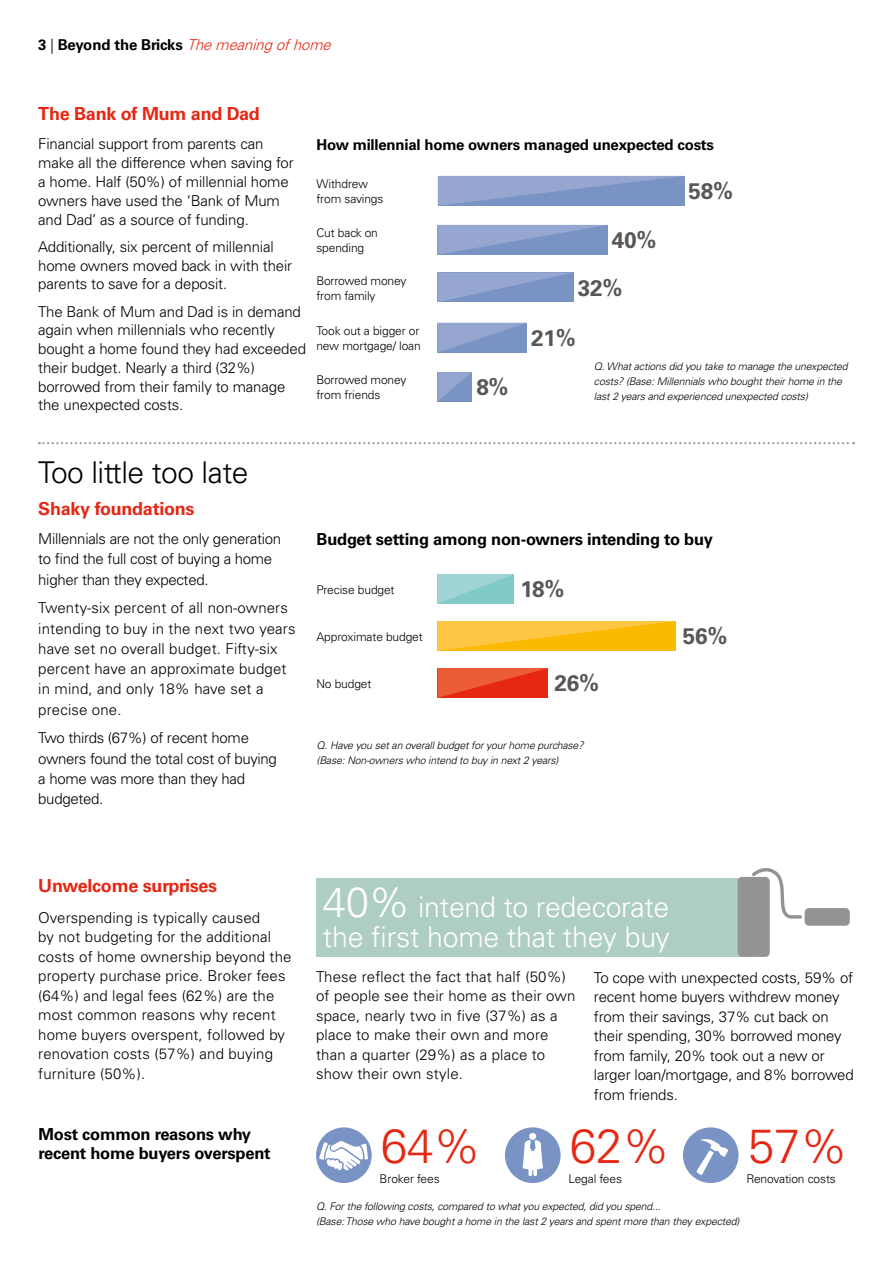
<style>
.page{position:relative;width:893px;height:1263px;background:#fff}
.page>*{position:absolute;margin:0;border:0;box-sizing:border-box;transform-origin:0 0}
.t1{font:300 48px "Univers LT";color:#e52713}
.t2{font:300 30px "Univers LT";letter-spacing:-.015em;color:#000}
.t3{font:300 28.5px/30px "Univers LT";letter-spacing:-.01em;color:#fff}
.t4{font:700 22.5px "Univers LT";letter-spacing:-.01em;color:#575756}
.t5{font:700 18px "Univers LT";letter-spacing:-.015em;color:#e52713}
.t6{font:700 16.5px/19.5px "Univers LT";letter-spacing:-.015em;color:#000}
.t7{font:300 15px/18.8px "Univers LT";letter-spacing:-.01em;color:#000}
.t8{font:300 15px/19.5px "Univers LT";letter-spacing:.01em;color:#000}
.t9{font:700 15px "Univers LT";letter-spacing:-.015em;color:#000}
.t10{font:300 12px/15px "Univers LT";letter-spacing:-.01em;color:#000}
.t11{font:italic 300 10.5px/15px "Univers LT";letter-spacing:-.015em;color:#000}
.s1{font-weight:300}
.s2{font-weight:300;font-style:italic;color:#e52713}
.s3{font-size:42px}
</style>
<div class="page">
<svg style="left:438px;top:323px;width:89px;height:29px;background:#879dcb"></svg>
<svg style="left:437px;top:574px;width:77px;height:30px;background:#91cfce"></svg>
<svg style="left:438px;top:176px;width:246px;height:30px;background:#879cca"></svg>
<svg style="left:438px;top:225px;width:170px;height:30px;background:#879cca"></svg>
<svg style="left:437px;top:272px;width:137px;height:30px;background:#879cca"></svg>
<svg style="left:438px;top:372px;width:34px;height:30px"></svg>
<svg style="left:437px;top:621px;width:239px;height:30px;background:#fbc021"></svg>
<svg style="left:437px;top:668px;width:111px;height:30px;background:#e74124"></svg>
<div style="left:316px;top:878px;width:432px;height:79px;background:#aecec1"></div>
<div style="left:738px;top:877px;width:32px;height:80px;background:#949393;border-radius:4px"></div>
<div style="left:805px;top:908px;width:45px;height:18px;background:#949393;border-radius:4px"></div>
<svg style="left:752px;top:868px;width:50px;height:51px"></svg>
<div style="left:316px;top:1127px;width:56px;height:56px;background:#7a93c5;border-radius:50%"></div>
<svg style="left:39px;top:442px;width:815px;height:2px"></svg>
<div style="left:505px;top:1127px;width:56px;height:56px;background:#7a93c5;border-radius:50%"></div>
<div style="left:529px;top:1133px;width:7px;height:7px;background:#fff;border-radius:50%"></div>
<svg style="left:522px;top:1140px;width:21px;height:36px"></svg>
<svg style="left:319px;top:1141px;width:49px;height:30px"></svg>
<div style="left:683px;top:1127px;width:55px;height:56px;background:#7a93c5;border-radius:50%"></div>
<svg style="left:696px;top:1139px;width:32px;height:36px"></svg>
<p class="t9" style="left:38px;top:36px;width:299px">3 <span class="s1">|</span> B eyo n d t h e B ri c ks <span class="s2">Themeaningofhome</span></p>
<p class="t5" style="left:38px;top:103px;width:223px">The Bank of Mum and Dad</p>
<p class="t7" style="left:38px;top:135px;width:257px">Financial support from parents can make all the difference when saving for a home. Half (50%) of millennial home owners have used the ‘Bank of Mum and Dad’ as a source of funding.</p>
<p class="t7" style="left:38px;top:237px;width:256px">Additionally, six percent of millennial home owners moved back in with their parents to save for a deposit.</p>
<p class="t7" style="left:38px;top:302px;width:269px">The Bank of Mum and Dad is in demand again when millennials who recently bought a home found they had exceeded their budget. Nearly a third (32%) borrowed from their family to manage the unexpected costs.</p>
<p class="t9" style="left:316px;top:136px;width:399px">How millennial home owners managed unexpected costs</p>
<p class="t10" style="left:316px;top:176px;width:69px">Withdrew from savings</p>
<h3 class="t4" style="left:689px;top:178px;width:46px">58%</h3>
<p class="t10" style="left:316px;top:225px;width:63px">Cut back on spending</p>
<h3 class="t4" style="left:612px;top:227px;width:46px">40%</h3>
<p class="t10" style="left:316px;top:273px;width:92px">Borrowed money from family</p>
<h3 class="t4" style="left:578px;top:275px;width:46px">32%</h3>
<p class="t10" style="left:316px;top:323px;width:106px">Took out a bigger or new mortgage/ loan</p>
<h3 class="t4" style="left:531px;top:325px;width:46px">21%</h3>
<p class="t10" style="left:316px;top:372px;width:92px">Borrowed money from friends</p>
<h3 class="t4" style="left:476px;top:374px;width:34px">8%</h3>
<p class="t11" style="left:594px;top:358px;width:255px">Q. What actions did you take to manage the unexpected costs? (Base: Millennials who bought their home in the last 2 years and experienced unexpected costs)</p>
<h2 class="t2" style="left:38px;top:454px;width:212px">Too little too late</h2>
<p class="t5" style="left:38px;top:498px;width:158px">Shaky foundations</p>
<p class="t7" style="left:38px;top:529px;width:244px;line-height:20.2px">Millennials are not the only generation to find the full cost of buying a home higher than they expected.</p>
<p class="t8" style="left:38px;top:598px;width:259px;line-height:20.2px">Twenty-six percent of all non-owners intending to buy in the next two years have set no overall budget. Fifty-six percent have an approximate budget in mind, and only 18% have set a precise one.</p>
<p class="t7" style="left:38px;top:728px;width:240px;line-height:20.2px">Two thirds (67%) of recent home owners found the total cost of buying a home was more than they had budgeted.</p>
<p class="t6" style="left:317px;top:529px;width:398px">Budget setting among non-owners intending to buy</p>
<p class="t10" style="left:316px;top:582px;width:80px">Precise budget</p>
<h3 class="t4" style="left:520px;top:576px;width:46px">18%</h3>
<p class="t10" style="left:316px;top:629px;width:108px">Approximate budget</p>
<h3 class="t4" style="left:683px;top:623px;width:46px">56%</h3>
<p class="t10" style="left:316px;top:676px;width:57px">No budget</p>
<h3 class="t4" style="left:554px;top:670px;width:46px">26%</h3>
<p class="t11" style="left:317px;top:737px;width:268px">Q. Have you set an overall budget for your home purchase? (Base: Non-owners who intend to buy in next 2 years)</p>
<p class="t5" style="left:38px;top:875px;width:181px">Unwelcome surprises</p>
<p class="t8" style="left:38px;top:908px;width:255px">Overspending is typically caused<br>by not budgeting for the additional costs of home ownership beyond the property purchase price. Broker fees (64%) and legal fees (62%) are the most common reasons why recent home buyers overspent, followed by renovation costs (57%) and buying furniture (50%).</p>
<p class="t6" style="left:39px;top:1124px;width:234px">Most common reasons why recent home buyers overspent</p>
<h3 class="t3" style="left:323px;top:892px;width:348px"><span class="s3">40%</span> intend to redecorate the first home that they buy</h3>
<p class="t8" style="left:316px;top:966px;width:261px">These reflect the fact that half (50%) of people see their home as their own space, nearly two in five (37%) as a place to make their own and more than a quarter (29%) as a place to show their own style.</p>
<p class="t7" style="left:594px;top:968px;width:261px;line-height:19.5px">To cope with unexpected costs, 59% of recent home buyers withdrew money from their savings, 37% cut back on their spending, 30% borrowed money from family, 20% took out a new or larger loan/mortgage, and 8% borrowed from friends.</p>
<h1 class="t1" style="left:381px;top:1116px;width:102px">64%</h1>
<h1 class="t1" style="left:570px;top:1116px;width:102px">62%</h1>
<h1 class="t1" style="left:748px;top:1116px;width:102px">57%</h1>
<p class="t10" style="left:380px;top:1171px;width:62px">Broker fees</p>
<p class="t10" style="left:568px;top:1171px;width:55px">Legal fees</p>
<p class="t10" style="left:746px;top:1171px;width:91px">Renovation costs</p>
<p class="t11" style="left:316px;top:1198px;width:425px">Q. For the following costs, compared to what you expected, did you spend...<br>(Base: Those who have bought a home in the last 2 years and spent more than they expected)</p>
</div>
